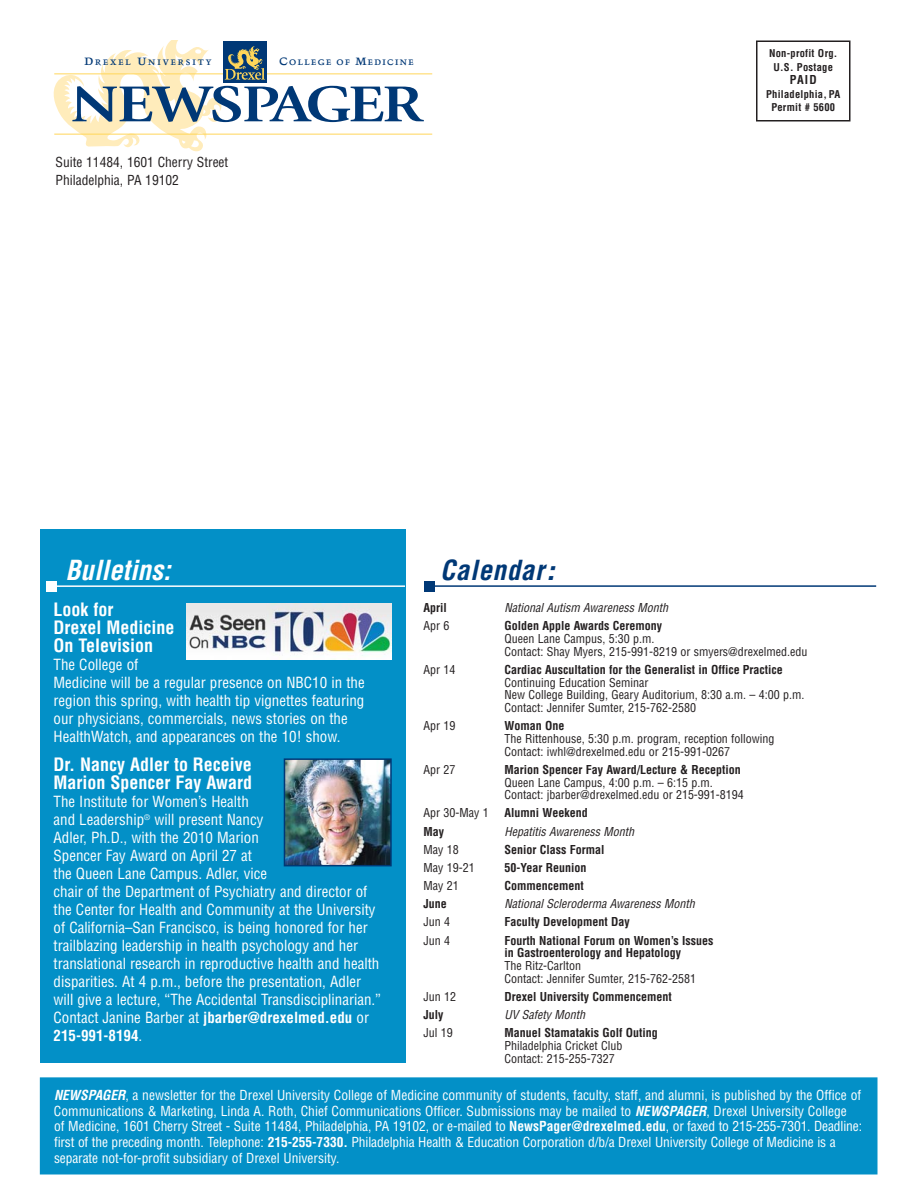
<style>
.page{position:relative;width:918px;height:1188px;background:#fff}
.page>*{position:absolute;margin:0;border:0;box-sizing:border-box;transform-origin:0 0}
.t1{font:700 52.65px "Giovanni";letter-spacing:-.04em;color:#003876;scale:1.2 1}
.t2{font:italic 700 condensed 27px "Helvetica";color:#fff}
.t3{font:italic 700 condensed 27px "Helvetica";color:#003876}
.t4{font:700 condensed 18px/18px "Helvetica";color:#fff}
.t5{font:condensed 15px/18px "Helvetica";color:#fff}
.t6{font:condensed 13.5px/15.8px "Helvetica";color:#fff}
.t7{font:condensed 13.5px/18px "Helvetica";color:#231f20}
.t8{font:condensed 12px/12.8px "Helvetica";color:#231f20}
.t9{font:700 condensed 12px/12.8px "Helvetica";color:#231f20}
.t10{font:italic condensed 12px "Helvetica";color:#231f20}
.t11{font:10.65px "Delphin IIA";letter-spacing:.13em;color:#003876}
.t12{font:10.65px "Delphin IIA";letter-spacing:.18em;color:#003876}
.t13{font:700 condensed 10.5px/13.5px "Helvetica";letter-spacing:.025em;color:#231f20;text-align:center}
.s1{font-size:14.25px}
.s2{font-weight:700}
.s3{font-stretch:normal}
.s4{font-weight:700;font-style:italic}
</style>
<div class="page">
<div style="left:40px;top:529px;width:365px;height:533px;background:#0390c7"></div>
<div style="left:41px;top:1078px;width:836px;height:96px;background:#0390c7"></div>
<div style="left:40px;top:1077px;width:838px;height:97px;border:2px solid #0390c7"></div>
<hr style="left:434px;top:585px;width:442px;height:2px;background:#003876">
<div style="left:424px;top:581px;width:11px;height:10px;background:#003876"></div>
<div style="left:756px;top:40px;width:94px;height:82px;border:2px solid #231f20"></div>
<hr style="left:54px;top:74px;width:378px;height:1px;background:#ffd659">
<hr style="left:54px;top:134px;width:378px;height:1px;background:#ffd659">
<div style="left:224px;top:41px;width:43px;height:41px;background:#003876"></div>
<svg style="left:53px;top:40px;width:212px;height:111px"></svg>
<hr style="left:57px;top:585px;width:348px;height:2px;background:#fff">
<div style="left:46px;top:581px;width:11px;height:10px;background:#fff"></div>
<img style="left:187px;top:604px;width:204px;height:56px">
<img style="left:287px;top:761px;width:102px;height:102px">
<div style="left:284px;top:758px;width:108px;height:108px;border:2px solid #003876"></div>
<p class="t12" style="left:84px;top:57px;width:129px"><span class="s1">D</span>REXEL <span class="s1">U</span>NIVERSITY</p>
<p class="t11" style="left:279px;top:57px;width:136px"><span class="s1">C</span>OLLEGE OF <span class="s1">M</span>EDICINE</p>
<h1 class="t1" style="left:71px;top:83px;width:295px">NEWSPAGER</h1>
<p class="t7" style="left:56px;top:154px;width:174px">Suite 11484, 1601 Cherry Street<br>Philadelphia, PA 19102</p>
<p class="t13" style="left:769px;top:48px;width:70px">Non-profit Org.<br>U.S. Postage</p>
<p class="t9" style="left:790px;top:75px;width:29px">PAID</p>
<p class="t13" style="left:766px;top:88px;width:76px">Philadelphia, PA<br>Permit # 5600</p>
<h2 class="t2" style="left:66px;top:560px;width:112px">Bulletins:</h2>
<p class="t4" style="left:54px;top:602px;width:122px">Look for<br>Drexel Medicine<br>On Television</p>
<p class="t5" style="left:54px;top:657px;width:313px">The College of<br>Medicine will be a regular presence on NBC10 in the region this spring, with health tip vignettes featuring our physicians, commercials, news stories on the HealthWatch, and appearances on the 10! show.</p>
<p class="t4" style="left:54px;top:757px;width:200px">Dr. Nancy Adler to Receive<br>Marion Spencer Fay Award</p>
<p class="t5" style="left:54px;top:794px;width:329px">The Institute for Women’s Health<br>and Leadership<sup>®</sup> will present Nancy<br>Adler, Ph.D., with the 2010 Marion<br>Spencer Fay Award on April 27 at<br>the Queen Lane Campus. Adler, vice<br>chair of the Department of Psychiatry and director of the Center for Health and Community at the University of California–San Francisco, is being honored for her trailblazing leadership in health psychology and her translational research in reproductive health and health disparities. At 4 p.m., before the presentation, Adler will give a lecture, “The Accidental Transdisciplinarian.” Contact Janine Barber at <span class="s2">jbarber@drexelmed.edu</span> or <span class="s2">215-991-8194</span>.</p>
<h2 class="t3" style="left:440px;top:560px;width:122px">Calendar<span class="s3">:</span></h2>
<p class="t9" style="left:424px;top:602px;width:25px">April</p>
<p class="t10" style="left:505px;top:603px;width:168px">National Autism Awareness Month</p>
<p class="t8" style="left:424px;top:620px;width:27px">Apr 6</p>
<p class="t9" style="left:505px;top:620px;width:159px">Golden Apple Awards Ceremony</p>
<p class="t8" style="left:505px;top:633px;width:304px">Queen Lane Campus, 5:30 p.m.<br>Contact: Shay Myers, 215-991-8219 or smyers@drexelmed.edu</p>
<p class="t8" style="left:424px;top:664px;width:33px">Apr 14</p>
<p class="t9" style="left:505px;top:664px;width:280px">Cardiac Auscultation for the Generalist in Office Practice</p>
<p class="t8" style="left:505px;top:677px;width:301px">Continuing Education Seminar<br>New College Building, Geary Auditorium, 8:30 a.m. – 4:00 p.m.<br>Contact: Jennifer Sumter, 215-762-2580</p>
<p class="t8" style="left:424px;top:720px;width:33px">Apr 19</p>
<p class="t9" style="left:505px;top:720px;width:61px">Woman One</p>
<p class="t8" style="left:505px;top:733px;width:272px">The Rittenhouse, 5:30 p.m. program, reception following<br>Contact: iwhl@drexelmed.edu or 215-991-0267</p>
<p class="t8" style="left:424px;top:764px;width:33px">Apr 27</p>
<p class="t9" style="left:505px;top:764px;width:238px">Marion Spencer Fay Award/Lecture &amp; Reception</p>
<p class="t8" style="left:505px;top:777px;width:241px">Queen Lane Campus, 4:00 p.m. – 6:15 p.m.<br>Contact: jbarber@drexelmed.edu or 215-991-8194</p>
<p class="t8" style="left:424px;top:808px;width:67px">Apr 30-May 1</p>
<p class="t9" style="left:505px;top:808px;width:85px">Alumni Weekend</p>
<p class="t9" style="left:424px;top:826px;width:22px">May</p>
<p class="t10" style="left:505px;top:827px;width:134px">Hepatitis Awareness Month</p>
<p class="t8" style="left:424px;top:844px;width:37px">May 18</p>
<p class="t9" style="left:505px;top:844px;width:101px">Senior Class Formal</p>
<p class="t8" style="left:424px;top:862px;width:53px">May 19-21</p>
<p class="t9" style="left:505px;top:862px;width:83px">50-Year Reunion</p>
<p class="t8" style="left:424px;top:880px;width:37px">May 21</p>
<p class="t9" style="left:505px;top:880px;width:81px">Commencement</p>
<p class="t9" style="left:424px;top:899px;width:25px">June</p>
<p class="t10" style="left:505px;top:899px;width:194px">National Scleroderma Awareness Month</p>
<p class="t8" style="left:424px;top:917px;width:28px">Jun 4</p>
<p class="t9" style="left:505px;top:917px;width:127px">Faculty Development Day</p>
<p class="t8" style="left:424px;top:935px;width:28px">Jun 4</p>
<p class="t9" style="left:505px;top:935px;width:210px">Fourth National Forum on Women’s Issues in Gastroenterology and Hepatology</p>
<p class="t8" style="left:505px;top:960px;width:193px">The Ritz-Carlton<br>Contact: Jennifer Sumter, 215-762-2581</p>
<p class="t8" style="left:424px;top:991px;width:34px">Jun 12</p>
<p class="t9" style="left:505px;top:991px;width:169px">Drexel University Commencement</p>
<p class="t9" style="left:424px;top:1009px;width:21px">July</p>
<p class="t10" style="left:505px;top:1010px;width:84px">UV Safety Month</p>
<p class="t8" style="left:424px;top:1028px;width:31px">Jul 19</p>
<p class="t9" style="left:505px;top:1028px;width:155px">Manuel Stamatakis Golf Outing</p>
<p class="t8" style="left:505px;top:1040px;width:119px">Philadelphia Cricket Club<br>Contact: 215-255-7327</p>
<p class="t6" style="left:54px;top:1088px;width:810px"><span class="s4">NEWSPAGER</span>, a newsletter for the Drexel University College of Medicine community of students, faculty, staff, and alumni, is published by the Office of Communications &amp; Marketing, Linda A. Roth, Chief Communications Officer. Submissions may be mailed to <span class="s4">NEWSPAGER</span>, Drexel University College<br>of Medicine, 1601 Cherry Street - Suite 11484, Philadelphia, PA 19102, or e-mailed to <span class="s2">NewsPager@drexelmed.edu</span>, or faxed to 215-255-7301. Deadline: first of the preceding month. Telephone: <span class="s2">215-255-7330.</span> Philadelphia Health &amp; Education Corporation d/b/a Drexel University College of Medicine is a separate not-for-profit subsidiary of Drexel University.</p>
</div>
